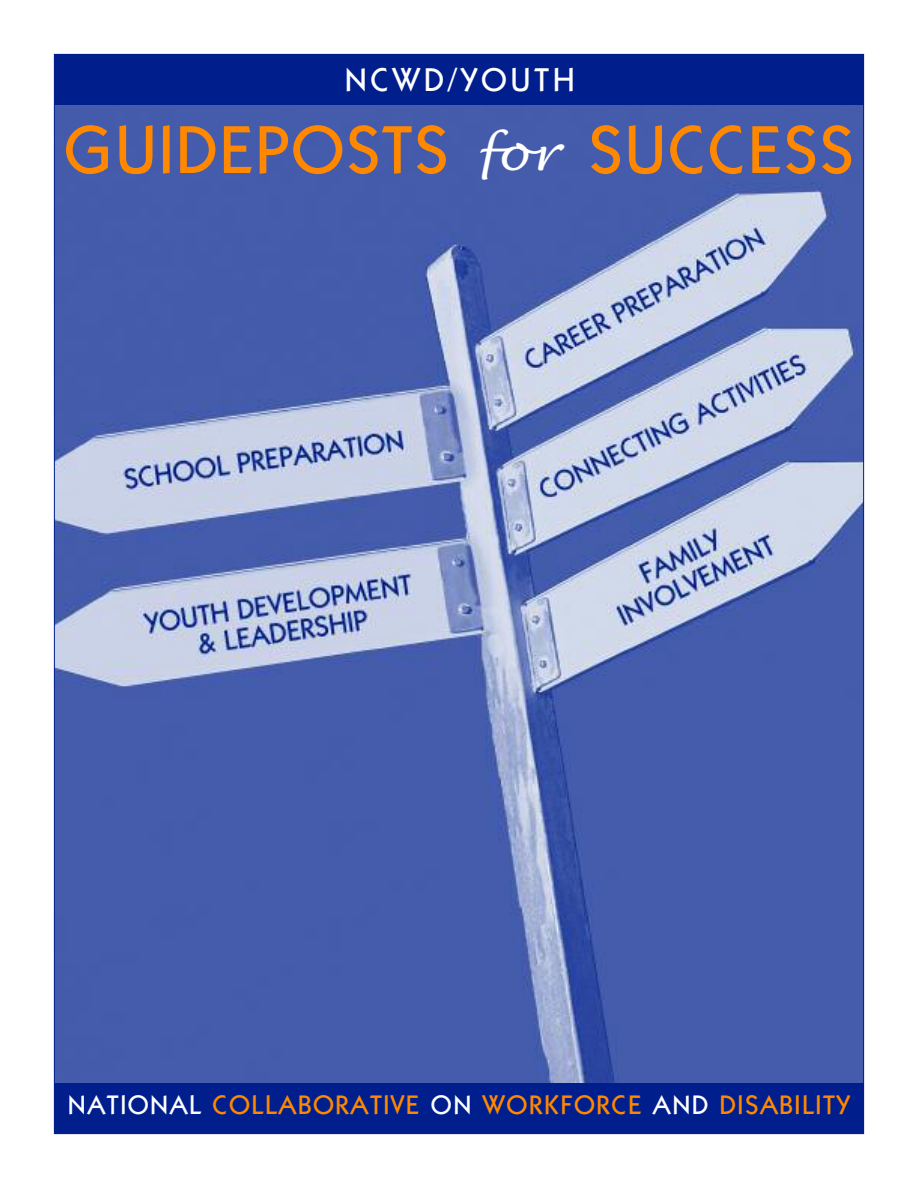
<style>
.page{position:relative;width:918px;height:1188px;background:#fff}
.page>*{position:absolute;margin:0;border:0;box-sizing:border-box;transform-origin:0 0}
.t1{font:500 68.1px "ATC Maple";letter-spacing:.03em;color:#f80}
.t2{font:italic 47.7px "Lucida Handwriting";color:#fff}
.t3{font:500 33.15px "ATC Maple";letter-spacing:.11em;color:#fff}
.t4{font:500 27px "ATC Maple";letter-spacing:.055em;color:#f80}
.s1{color:#fff}
</style>
<div class="page">
<img style="left:56px;top:105px;width:806px;height:978px">
<div style="left:54px;top:54px;width:810px;height:51px;background:#001f8d"></div>
<div style="left:54px;top:1083px;width:810px;height:51px;background:#001f8d"></div>
<p class="t3" style="left:345px;top:68px;width:232px">NCWD/YOUTH</p>
<h1 class="t1" style="left:64px;top:126px;width:386px">GUIDEPOSTS</h1>
<h1 class="t1" style="left:589px;top:126px;width:267px">SUCCESS</h1>
<h2 class="t2" style="left:477px;top:125px;width:82px">for</h2>
<p class="t4" style="left:68px;top:1096px;width:784px"><span class="s1">NATIONAL</span> COLLABORATIVE <span class="s1">ON</span> WORKFORCE <span class="s1">AND</span> DISABILITY</p>
</div>
